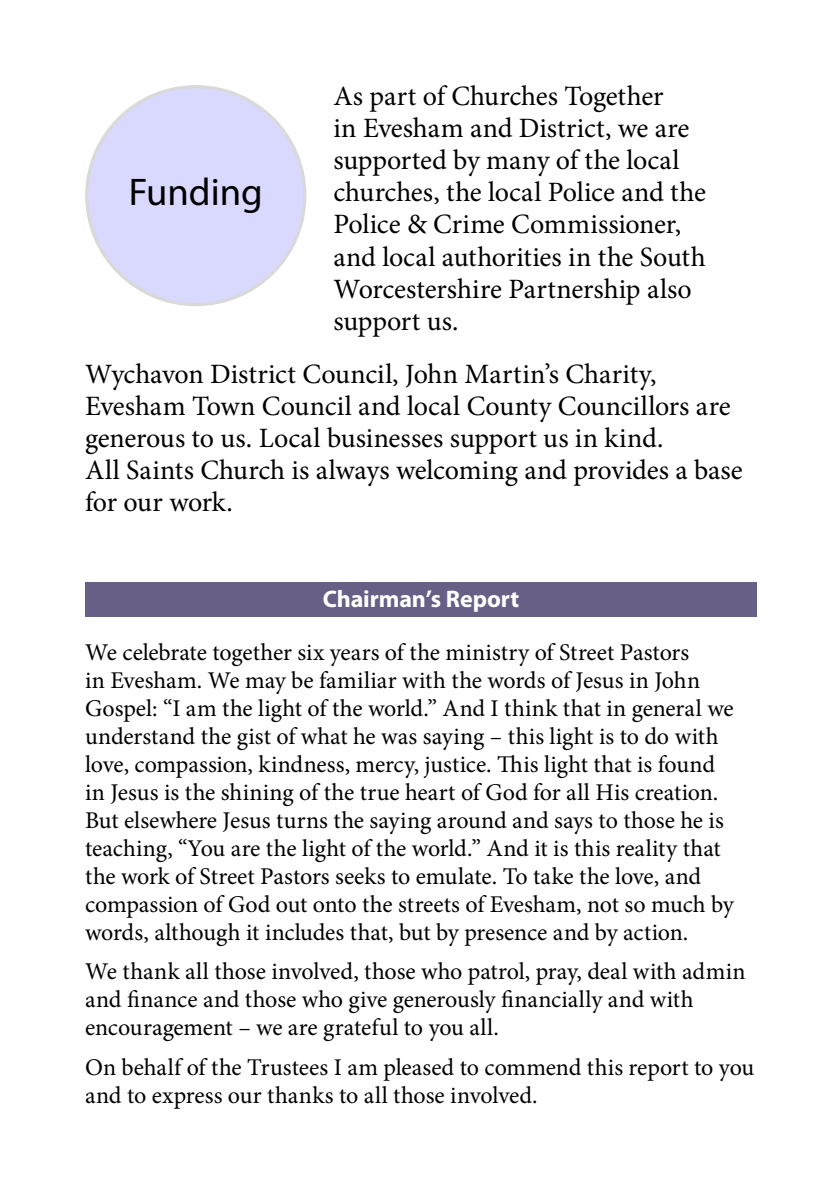
<style>
.page{position:relative;width:840px;height:1191px;background:#fff}
.page>*{position:absolute;margin:0;border:0;box-sizing:border-box;transform-origin:0 0}
.t1{font:38.6px "Myriad Pro";color:#000}
.t2{font:28px/32px "Minion Pro";letter-spacing:-.005em;color:#000}
.t3{font:24px/28px "Minion Pro";letter-spacing:-.005em;color:#000}
.t4{font:700 24px "Myriad Pro";letter-spacing:-.005em;color:#fff}
</style>
<div class="page">
<div style="left:87px;top:87px;width:218px;height:218px;background:#d9d9ff;border-radius:50%"></div>
<div style="left:85px;top:582px;width:671px;height:35px;background:#675f86"></div>
<p class="t2" style="left:333px;top:81px;width:374px">As part of Churches Together<br>in Evesham and District, we are supported by many of the local churches, the local Police and the<br>Police &amp; Crime Commissioner, and local authorities in the South<br>Worcestershire Partnership also support us.</p>
<p class="t2" style="left:85px;top:358px;width:658px">Wychavon District Council, John Martin’s Charity, Evesham Town Council and local County Councillors are generous to us. Local businesses support us in kind.<br>All Saints Church is always welcoming and provides a base for our work.</p>
<h1 class="t1" style="left:129px;top:168px;width:136px">Funding</h1>
<p class="t4" style="left:322px;top:583px;width:198px">Chairman’s Report</p>
<p class="t3" style="left:85px;top:638px;width:650px">We celebrate together six years of the ministry of Street Pastors<br>in Evesham. We may be familiar with the words of Jesus in John Gospel: “I am the light of the world.” And I think that in general we understand the gist of what he was saying – this light is to do with love, compassion, kindness, mercy, justice. This light that is found in Jesus is the shining of the true heart of God for all His creation.<br>But elsewhere Jesus turns the saying around and says to those he is teaching, “You are the light of the world.” And it is this reality that the work of Street Pastors seeks to emulate. To take the love, and compassion of God out onto the streets of Evesham, not so much by words, although it includes that, but by presence and by action.</p>
<p class="t3" style="left:85px;top:957px;width:661px">We thank all those involved, those who patrol, pray, deal with admin and finance and those who give generously financially and with encouragement – we are grateful to you all.</p>
<p class="t3" style="left:85px;top:1053px;width:670px">On behalf of the Trustees I am pleased to commend this report to you and to express our thanks to all those involved.</p>
</div>
